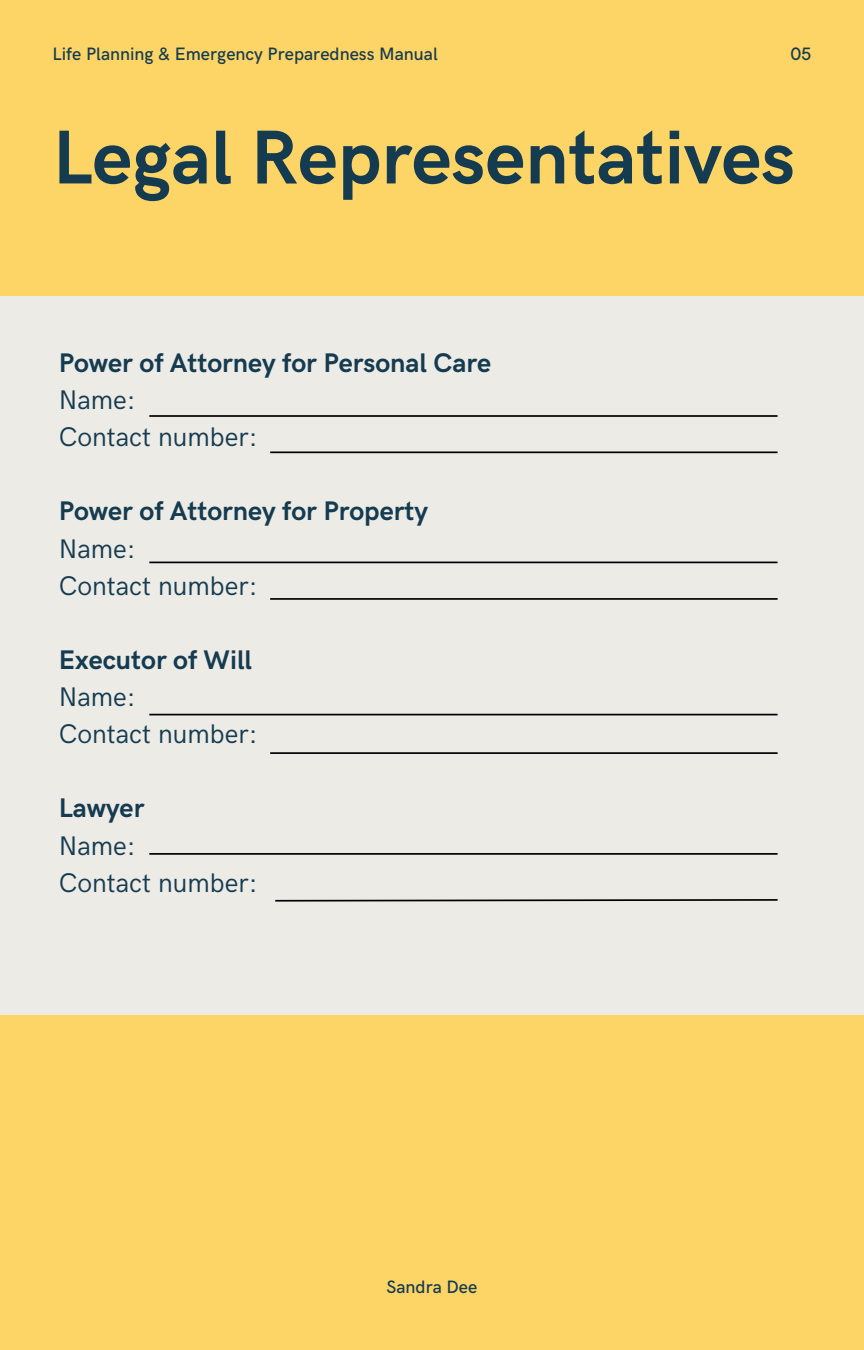
<style>
.page{position:relative;width:864px;height:1350px;background:#fdd466}
.page>*{position:absolute;margin:0;border:0;box-sizing:border-box;transform-origin:0 0}
.t1{font:700 76.5px "HK Grotesk";color:#153b50}
.t2{font:700 27px/37.1px "HK Grotesk";color:#153b50}
.t3{font:27px "HK Grotesk";color:#153b50}
.t4{font:500 18px "HK Grotesk";color:#153b50}
.s1{font-weight:400}
</style>
<div class="page">
<div style="left:0;top:297px;width:864px;height:718px;background:#edebe6"></div>
<hr style="left:149px;top:415px;width:629px;height:2px;background:#000">
<hr style="left:270px;top:451px;width:508px;height:2px;background:#000">
<hr style="left:149px;top:562px;width:629px;height:1px;background:#000">
<hr style="left:270px;top:598px;width:508px;height:2px;background:#000">
<hr style="left:149px;top:714px;width:629px;height:1px;background:#000">
<hr style="left:270px;top:752px;width:508px;height:2px;background:#000">
<hr style="left:149px;top:853px;width:629px;height:2px;background:#000">
<svg style="left:275px;top:899px;width:503px;height:3px;background:#676664"></svg>
<p class="t4" style="left:53px;top:44px;width:387px">Life Planning &amp; Emergency Preparedness Manual</p>
<p class="t4" style="left:791px;top:44px;width:22px">05</p>
<h2 class="t1" style="left:53px;top:115px;width:744px">Legal Representatives</h2>
<h2 class="t2" style="left:59px;top:345px;width:434px">Power of Attorney for Personal Care<br><span class="s1">Name:</span></h2>
<h2 class="t3" style="left:59px;top:422px;width:200px">Contact number:</h2>
<h2 class="t2" style="left:59px;top:494px;width:371px">Power of Attorney for Property<br><span class="s1">Name:</span></h2>
<h2 class="t3" style="left:59px;top:570px;width:200px">Contact number:</h2>
<h2 class="t2" style="left:59px;top:642px;width:195px">Executor of Will<br><span class="s1">Name:</span></h2>
<p class="t3" style="left:59px;top:719px;width:200px">Contact number:</p>
<p class="t2" style="left:59px;top:791px;width:87px">Lawyer<br><span class="s1">Name:</span></p>
<p class="t3" style="left:59px;top:867px;width:200px">Contact number:</p>
<h1 class="t4" style="left:387px;top:1277px;width:92px">Sandra Dee</h1>
</div>
